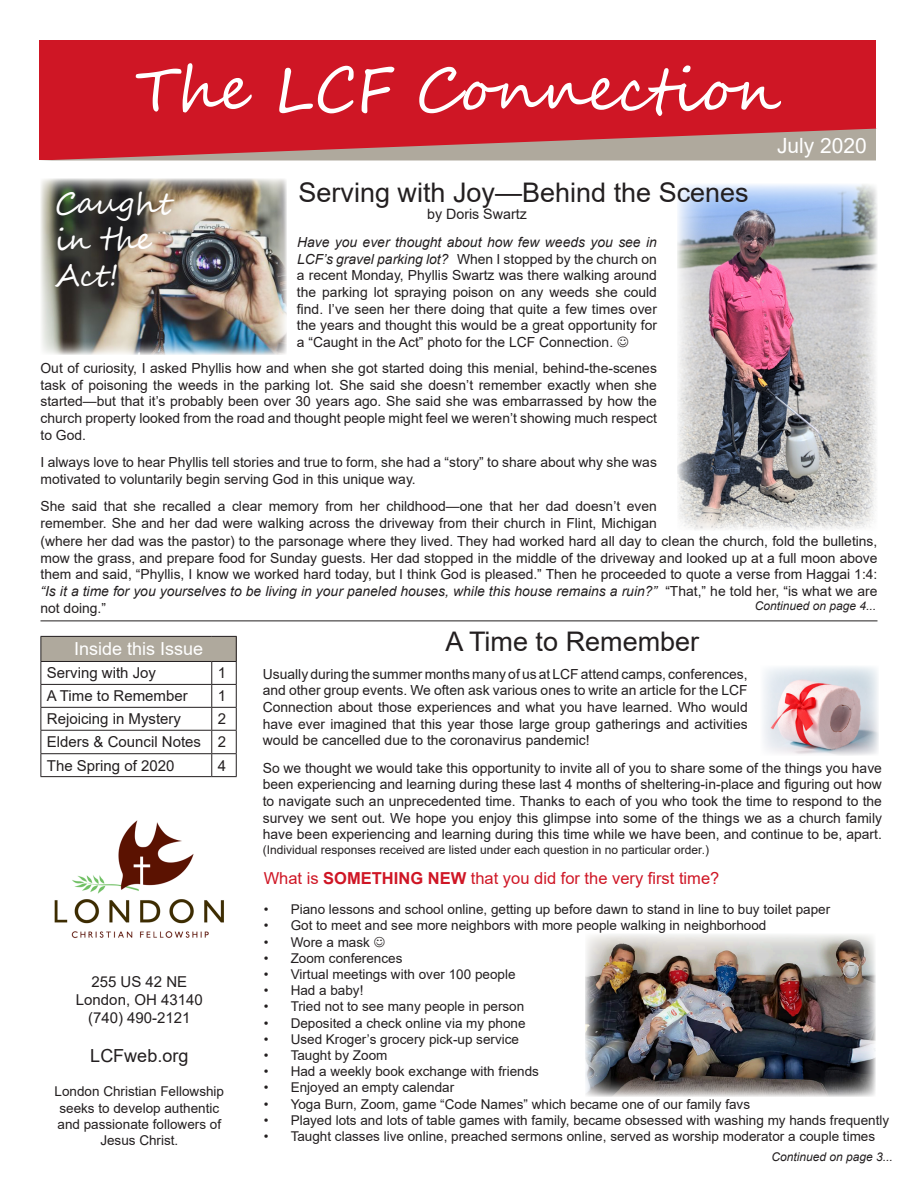
<style>
.page{position:relative;width:918px;height:1188px;background:#fff}
.page>*{position:absolute;margin:0;border:0;box-sizing:border-box;transform-origin:0 0}
.t1{font:60px "Segoe Script";color:#fff}
.t2{font:30px/36px "Segoe Script";color:#fff}
.t3{font:27px "Arial";color:#231f20}
.t4{font:21px "Arial";color:#fff}
.t5{font:18px "Arial";color:#fff}
.t6{font:18px "Arial";color:#231f20}
.t7{font:16.5px "Arial";color:#cf1625}
.t8{font:15px/18px "Arial";color:#231f20;text-align:center}
.t9{font:14.25px "Arial";color:#231f20}
.t10{font:13.8px/16.6px "Arial";color:#231f20;text-align:justify}
.t11{font:13.5px/16.2px "Arial";color:#231f20;text-align:center}
.t12{font:12px "Arial";color:#231f20}
.t13{font:italic 12px "Arial";color:#231f20}
.s1{font-style:italic}
.s2{font-weight:700}
</style>
<div class="page">
<img style="left:763px;top:666px;width:116px;height:89px">
<img style="left:54px;top:820px;width:170px;height:118px">
<hr style="left:40px;top:621px;width:838px;height:1px;background:#231f20">
<svg style="left:40px;top:636px;width:197px;height:141px"></svg>
<div style="left:39px;top:40px;width:837px;height:120px;background:#cf1625"></div>
<svg style="left:54px;top:128px;width:823px;height:32px"></svg>
<img style="left:40px;top:178px;width:246px;height:176px">
<img style="left:677px;top:184px;width:200px;height:346px">
<img style="left:585px;top:934px;width:290px;height:162px">
<h1 class="t1" style="left:135px;top:41px;width:648px">The LCF Connection</h1>
<h3 class="t4" style="left:777px;top:131px;width:91px">July 2020</h3>
<h2 class="t2" style="left:55px;top:186px;width:119px">Caught in the<br>Act!</h2>
<h3 class="t3" style="left:299px;top:174px;width:452px">Serving with Joy—Behind the Scenes</h3>
<p class="t9" style="left:427px;top:205px;width:101px">by Doris Swartz</p>
<p class="t10" style="left:297px;top:234px;width:362px"><span class="s1">Have you ever thought about how few weeds you see in LCF’s gravel parking lot?</span> When I stopped by the church on a recent Monday, Phyllis Swartz was there walking around the parking lot spraying poison on any weeds she could find. I’ve seen her there doing that quite a few times over the years and thought this would be a great opportunity for a “Caught in the Act” photo for the LCF Connection.</p>
<p class="t10" style="left:40px;top:360px;width:618px">Out of curiosity, I asked Phyllis how and when she got started doing this menial, behind-the-scenes task of poisoning the weeds in the parking lot. She said she doesn’t remember exactly when she started—but that it’s probably been over 30 years ago. She said she was embarrassed by how the church property looked from the road and thought people might feel we weren’t showing much respect to God.</p>
<p class="t10" style="left:40px;top:454px;width:618px">I always love to hear Phyllis tell stories and true to form, she had a “story” to share about why she was motivated to voluntarily begin serving God in this unique way.</p>
<p class="t10" style="left:40px;top:498px;width:618px">She said that she recalled a clear memory from her childhood—one that her dad doesn’t even remember. She and her dad were walking across the driveway from their church in Flint, Michigan</p>
<p class="t10" style="left:40px;top:533px;width:838px">(where her dad was the pastor) to the parsonage where they lived. They had worked hard all day to clean the church, fold the bulletins, mow the grass, and prepare food for Sunday guests. Her dad stopped in the middle of the driveway and looked up at a full moon above them and said, “Phyllis, I know we worked hard today, but I think God is pleased.” Then he proceeded to quote a verse from Haggai 1:4: <span class="s1">“Is it a time for you yourselves to be living in your paneled houses, while this house remains a ruin?”</span> “That,” he told her, “is what we are not doing.”</p>
<p class="t13" style="left:755px;top:598px;width:123px">Continued on page 4...</p>
<h3 class="t5" style="left:74px;top:637px;width:131px">Inside this Issue</h3>
<p class="t8" style="left:47px;top:664px;width:111px">Serving with Joy</p>
<p class="t8" style="left:218px;top:664px;width:10px">1</p>
<p class="t8" style="left:47px;top:687px;width:142px">A Time to Remember</p>
<p class="t8" style="left:218px;top:687px;width:10px">1</p>
<p class="t8" style="left:47px;top:710px;width:136px">Rejoicing in Mystery</p>
<p class="t8" style="left:47px;top:707px;width:181px;line-height:23.2px;text-align:justify;text-indent:171px">2<br>Elders &amp; Council Notes 2<br>The Spring of 2020</p>
<p class="t8" style="left:218px;top:756px;width:10px">4</p>
<p class="t8" style="left:76px;top:972px;width:128px">255 US 42 NE<br>London, OH 43140 (740) 490-2121</p>
<h3 class="t6" style="left:90px;top:1044px;width:100px">LCFweb.org</h3>
<p class="t11" style="left:55px;top:1084px;width:171px">London Christian Fellowship seeks to develop authentic and passionate followers of<br>Jesus Christ.</p>
<h3 class="t3" style="left:446px;top:623px;width:255px">A Time to Remember</h3>
<p class="t10" style="left:263px;top:665px;width:486px">Usually during the summer months many of us at LCF attend camps, conferences, and other group events. We often ask various ones to write an article for the LCF Connection about those experiences and what you have learned. Who would have ever imagined that this year those large group gatherings and activities would be cancelled due to the coronavirus pandemic!</p>
<p class="t10" style="left:263px;top:759px;width:621px">So we thought we would take this opportunity to invite all of you to share some of the things you have been experiencing and learning during these last 4 months of sheltering-in-place and figuring out how to navigate such an unprecedented time. Thanks to each of you who took the time to respond to the survey we sent out. We hope you enjoy this glimpse into some of the things we as a church family have been experiencing and learning during this time while we have been, and continue to be, apart.</p>
<p class="t12" style="left:263px;top:841px;width:448px">(Individual responses received are listed under each question in no particular order.)</p>
<p class="t7" style="left:264px;top:866px;width:457px">What is <span class="s2">SOMETHING NEW</span> that you did for the very first time?</p>
<p class="t11" style="left:264px;top:901px;width:568px">• Piano lessons and school online, getting up before dawn to stand in line to buy toilet paper</p>
<p class="t11" style="left:264px;top:917px;width:504px">• Got to meet and see more neighbors with more people walking in neighborhood</p>
<p class="t11" style="left:264px;top:934px;width:108px">• Wore a mask</p>
<p class="t11" style="left:264px;top:950px;width:140px">• Zoom conferences</p>
<p class="t11" style="left:264px;top:966px;width:253px">• Virtual meetings with over 100 people</p>
<p class="t11" style="left:264px;top:982px;width:101px">• Had a baby!</p>
<p class="t11" style="left:264px;top:998px;width:262px">• Tried not to see many people in person</p>
<p class="t11" style="left:264px;top:1015px;width:263px">• Deposited a check online via my phone</p>
<p class="t11" style="left:264px;top:1031px;width:257px">• Used Kroger’s grocery pick-up service</p>
<p class="t11" style="left:264px;top:1047px;width:125px">• Taught by Zoom</p>
<p class="t11" style="left:264px;top:1063px;width:277px">• Had a weekly book exchange with friends</p>
<p class="t11" style="left:264px;top:1079px;width:192px">• Enjoyed an empty calendar</p>
<p class="t11" style="left:264px;top:1096px;width:488px">• Yoga Burn, Zoom, game “Code Names” which became one of our family favs</p>
<p class="t11" style="left:264px;top:1112px;width:627px">• Played lots and lots of table games with family, became obsessed with washing my hands frequently</p>
<p class="t11" style="left:264px;top:1128px;width:613px">• Taught classes live online, preached sermons online, served as worship moderator a couple times</p>
<p class="t13" style="left:771px;top:1149px;width:123px">Continued on page 3...</p>
<p class="t11" style="left:851px;top:1149px;width:9px">1</p>
</div>
